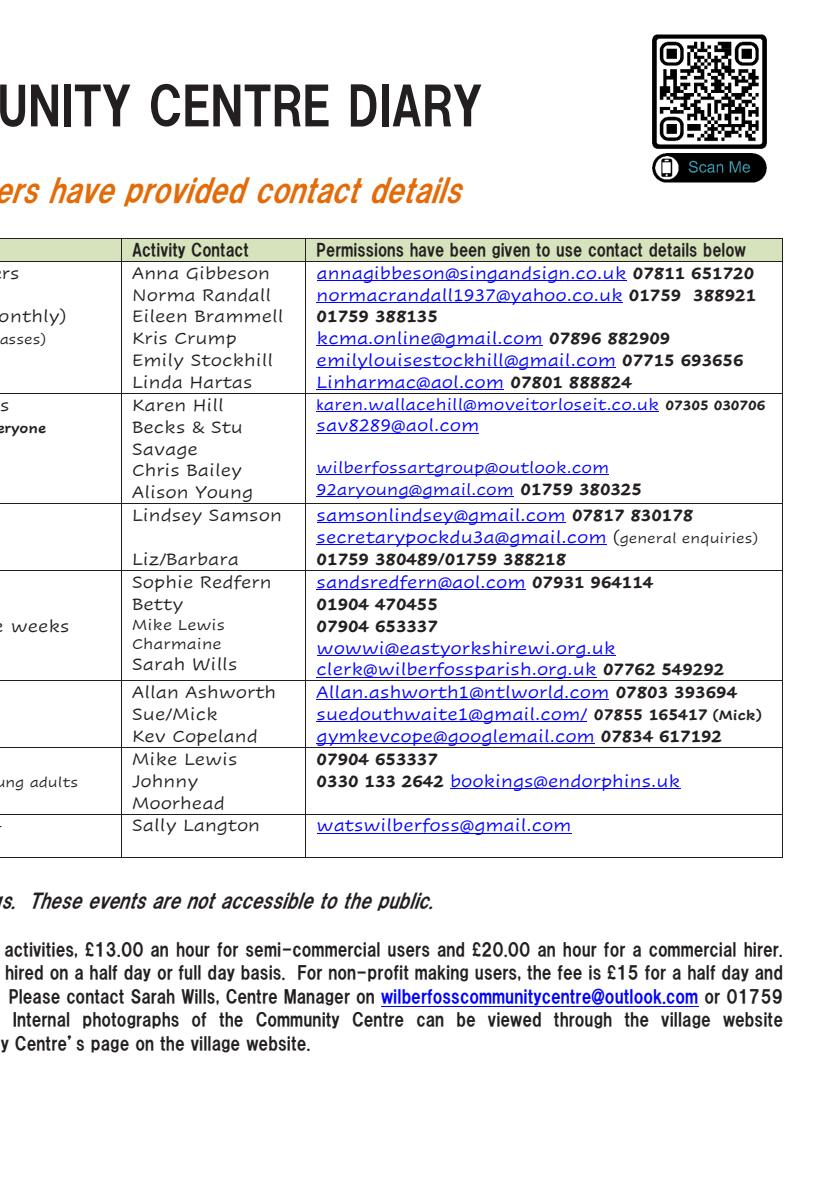
<style>
.page{position:relative;width:840px;height:1191px;background:#fff}
.page>*{position:absolute;margin:0;border:0;box-sizing:border-box;transform-origin:0 0}
.t1{font:52px "HGP Soei Kakugothic UB";color:#231f20}
.t2{font:italic 32px "HGP Soei Kakugothic UB";color:#e36c0a}
.t3{font:italic 20px "HGP Soei Kakugothic UB";color:#231f20}
.t4{font:18px "HGP Soei Kakugothic UB";color:#231f20}
.t5{font:17px/21.8px "Cavolini";color:#00f}
.t6{font:17px/21.8px "Cavolini";color:#231f20}
.t7{font:17px "HGP Soei Kakugothic UB";color:#231f20}
.t8{font:700 17px/21.8px "Cavolini";letter-spacing:-.005em;color:#231f20}
.t9{font:16px/21.6px "Cavolini";color:#00f}
.t10{font:15px/19.4px "Cavolini";color:#231f20}
.t11{font:14px "Cavolini";color:#231f20}
.t12{font:700 14px "Cavolini";color:#231f20}
.s1{font-weight:700;color:#231f20}
.s2{font-family:"Calibri"}
.s3{font-weight:700;font-size:14px;color:#231f20}
.s4{font-weight:700;font-size:17px;color:#231f20}
.s5{color:#231f20}
.s6{font-size:14px;color:#231f20}
.s7{font-weight:700;font-size:16px;color:#231f20}
.s8{font-weight:400;color:#00f}
.s9{color:#00f}
</style>
<div class="page">
<img style="left:652px;top:35px;width:115px;height:147px">
<div style="left:0;top:239px;width:121px;height:22px;background:#d6e3bc"></div>
<div style="left:122px;top:239px;width:183px;height:22px;background:#d6e3bc"></div>
<div style="left:306px;top:239px;width:475px;height:22px;background:#d6e3bc"></div>
<hr style="left:0;top:238px;width:121px;height:1px;background:#231f20">
<hr style="left:122px;top:238px;width:183px;height:1px;background:#231f20">
<hr style="left:306px;top:238px;width:475px;height:1px;background:#231f20">
<hr style="left:316px;top:280px;width:310px;height:1px;background:#00f">
<hr style="left:316px;top:302px;width:306px;height:1px;background:#00f">
<hr style="left:316px;top:345px;width:226px;height:1px;background:#00f">
<hr style="left:316px;top:367px;width:299px;height:1px;background:#00f">
<hr style="left:316px;top:389px;width:188px;height:1px;background:#00f">
<hr style="left:0;top:261px;width:121px;height:1px;background:#231f20">
<svg style="left:121px;top:238px;width:1px;height:24px"></svg>
<hr style="left:122px;top:261px;width:183px;height:1px;background:#231f20">
<svg style="left:305px;top:238px;width:1px;height:24px"></svg>
<hr style="left:306px;top:261px;width:475px;height:1px;background:#231f20">
<svg style="left:781px;top:238px;width:1px;height:24px"></svg>
<hr style="left:121px;top:262px;width:1px;height:131px;background:#231f20">
<hr style="left:305px;top:262px;width:1px;height:131px;background:#231f20">
<hr style="left:781px;top:262px;width:1px;height:131px;background:#231f20">
<hr style="left:316px;top:411px;width:343px;height:1px;background:#00f">
<hr style="left:316px;top:433px;width:163px;height:1px;background:#00f">
<hr style="left:316px;top:474px;width:293px;height:1px;background:#00f">
<hr style="left:316px;top:496px;width:197px;height:1px;background:#00f">
<hr style="left:0;top:393px;width:121px;height:1px;background:#231f20">
<hr style="left:122px;top:393px;width:183px;height:1px;background:#231f20">
<hr style="left:306px;top:393px;width:475px;height:1px;background:#231f20">
<hr style="left:121px;top:394px;width:1px;height:109px;background:#231f20">
<hr style="left:305px;top:394px;width:1px;height:109px;background:#231f20">
<hr style="left:781px;top:394px;width:1px;height:109px;background:#231f20">
<hr style="left:316px;top:522px;width:249px;height:1px;background:#00f">
<hr style="left:316px;top:544px;width:290px;height:1px;background:#00f">
<hr style="left:0;top:503px;width:121px;height:1px;background:#231f20">
<hr style="left:122px;top:503px;width:183px;height:1px;background:#231f20">
<hr style="left:306px;top:503px;width:475px;height:1px;background:#231f20">
<hr style="left:121px;top:504px;width:1px;height:66px;background:#231f20">
<hr style="left:305px;top:504px;width:1px;height:66px;background:#231f20">
<hr style="left:781px;top:504px;width:1px;height:66px;background:#231f20">
<hr style="left:316px;top:589px;width:209px;height:1px;background:#00f">
<hr style="left:316px;top:655px;width:299px;height:1px;background:#00f">
<hr style="left:316px;top:676px;width:280px;height:1px;background:#00f">
<hr style="left:0;top:570px;width:121px;height:1px;background:#231f20">
<hr style="left:122px;top:570px;width:183px;height:1px;background:#231f20">
<hr style="left:306px;top:570px;width:475px;height:1px;background:#231f20">
<hr style="left:121px;top:571px;width:1px;height:109px;background:#231f20">
<hr style="left:305px;top:571px;width:1px;height:109px;background:#231f20">
<hr style="left:781px;top:571px;width:1px;height:109px;background:#231f20">
<hr style="left:316px;top:699px;width:293px;height:1px;background:#00f">
<hr style="left:316px;top:721px;width:271px;height:1px;background:#00f">
<hr style="left:316px;top:743px;width:278px;height:1px;background:#00f">
<hr style="left:0;top:680px;width:121px;height:1px;background:#231f20">
<hr style="left:122px;top:680px;width:183px;height:1px;background:#231f20">
<hr style="left:306px;top:680px;width:475px;height:1px;background:#231f20">
<hr style="left:121px;top:681px;width:1px;height:66px;background:#231f20">
<hr style="left:305px;top:681px;width:1px;height:66px;background:#231f20">
<hr style="left:781px;top:681px;width:1px;height:66px;background:#231f20">
<hr style="left:449px;top:788px;width:230px;height:1px;background:#00f">
<hr style="left:0;top:747px;width:121px;height:1px;background:#231f20">
<hr style="left:122px;top:747px;width:183px;height:1px;background:#231f20">
<hr style="left:306px;top:747px;width:475px;height:1px;background:#231f20">
<hr style="left:121px;top:748px;width:1px;height:65px;background:#231f20">
<hr style="left:305px;top:748px;width:1px;height:65px;background:#231f20">
<hr style="left:781px;top:748px;width:1px;height:65px;background:#231f20">
<hr style="left:316px;top:832px;width:255px;height:1px;background:#00f">
<hr style="left:0;top:813px;width:121px;height:1px;background:#231f20">
<hr style="left:122px;top:813px;width:183px;height:1px;background:#231f20">
<hr style="left:306px;top:813px;width:475px;height:1px;background:#231f20">
<hr style="left:0;top:857px;width:121px;height:1px;background:#231f20">
<hr style="left:121px;top:814px;width:1px;height:43px;background:#231f20">
<hr style="left:122px;top:857px;width:183px;height:1px;background:#231f20">
<hr style="left:305px;top:814px;width:1px;height:43px;background:#231f20">
<hr style="left:306px;top:857px;width:475px;height:1px;background:#231f20">
<hr style="left:781px;top:814px;width:1px;height:43px;background:#231f20">
<hr style="left:381px;top:1005px;width:317px;height:1px;background:#00f">
<p class="t1" style="left:-3px;top:80px;width:486px">UNITY CENTRE DIARY</p>
<p class="t2" style="left:-7px;top:175px;width:479px">ers haveprovidedcontactdetails</p>
<p class="t7" style="left:132px;top:241px;width:118px">Activity Contact</p>
<p class="t7" style="left:316px;top:241px;width:431px">Permissions have been given to use contact details below</p>
<p class="t6" style="left:2px;top:262px;width:19px">rs</p>
<p class="t6" style="left:-1px;top:305px;width:69px">onthly)</p>
<p class="t11" style="left:-1px;top:330px;width:48px">asses)</p>
<p class="t6" style="left:132px;top:262px;width:153px">Anna Gibbeson<br>Norma Randall<br>Eileen Brammell<br>Kris Crump<br>Emily Stockhill<br>Linda Hartas</p>
<p class="t5" style="left:316px;top:262px;width:441px">annagibbeson@singandsign.co.uk <span class="s1">07811 651720 </span>normacrandall1937@yahoo.co.uk <span class="s1">01759 388921<br>01759 388135<br></span>kcma.online@gmail.com <span class="s1">07896 882909 </span>emilylouisestockhill@gmail.com <span class="s1">07715 693656<br></span>Linharmac@aol.com <span class="s1">07801 888824</span></p>
<p class="t6" style="left:0;top:394px;width:11px">s</p>
<p class="t12" style="left:-4px;top:419px;width:51px">eryone</p>
<p class="t6" style="left:11px;top:614px;width:61px">weeks</p>
<p class="t11" style="left:-4px;top:773px;width:84px">ung adults</p>
<p class="t6" style="left:132px;top:394px;width:122px">Karen Hill<br>Becks &amp; Stu<br>Savage<br>Chris Bailey<br>Alison Young</p>
<p class="t9" style="left:316px;top:393px;width:450px"><span class="s2">k</span>aren.wallacehill@moveitorloseit.co.uk <span class="s3">07305 030706</span></p>
<p class="t5" style="left:316px;top:414px;width:164px">sav8289@aol.com</p>
<p class="t9" style="left:316px;top:456px;width:327px">wilberfossartgroup@outlook.com<br>92aryoung@gmail.com <span class="s4">01759 380325</span></p>
<p class="t6" style="left:132px;top:504px;width:151px">Lindsey Samson</p>
<p class="t6" style="left:132px;top:548px;width:108px">Liz/Barbara</p>
<p class="t6" style="left:132px;top:571px;width:141px">Sophie Redfern<br>Betty</p>
<p class="t10" style="left:132px;top:614px;width:95px">Mike Lewis<br>Charmaine</p>
<p class="t6" style="left:132px;top:653px;width:107px">Sarah Wills</p>
<p class="t5" style="left:316px;top:504px;width:443px">samsonlindsey@gmail.com <span class="s1">07817 830178 </span>secretarypockdu3a@gmail.com <span class="s5">(</span><span class="s6">general enquiries)<br></span><span class="s1">01759 380489/01759 388218</span></p>
<p class="t5" style="left:316px;top:571px;width:409px">sandsredfern@aol.com <span class="s1">07931 964114<br>01904 470455<br>07904 653337 </span>wowwi@eastyorkshirewi.org.uk clerk@wilberfossparish.org.uk <span class="s1">07762 549292</span></p>
<p class="t6" style="left:132px;top:681px;width:146px">Allan Ashworth<br>Sue/Mick<br>Kev Copeland</p>
<p class="t5" style="left:316px;top:681px;width:446px">Allan.ashworth1@ntlworld.com <span class="s1">07803 393694 </span>suedouthwaite1@gmail.com/ <span class="s7">07855 165417</span> <span class="s3">(Mick) </span>gymkevcope@googlemail.com <span class="s1">07834 617192</span></p>
<p class="t6" style="left:132px;top:747px;width:107px">Mike Lewis<br>Johnny<br>Moorhead</p>
<p class="t8" style="left:316px;top:748px;width:365px">07904 653337<br>0330 133 2642 <span class="s8">bookings@endorphins.uk</span></p>
<p class="t6" style="left:132px;top:814px;width:129px">Sally Langton</p>
<p class="t5" style="left:316px;top:814px;width:256px">watswilberfoss@gmail.com</p>
<p class="t3" style="left:1px;top:891px;width:440px">s. Theseevents are notaccessibletothepublic.</p>
<p class="t4" style="left:5px;top:940px;width:779px">activities, £13.00 an hour for semi-commercial users and £20.00 an hour for a commercial hirer.</p>
<p class="t4" style="left:5px;top:964px;width:779px">hired on a half day or full day basis. For non-profit making users, the fee is £15 for a half day and</p>
<p class="t4" style="left:9px;top:987px;width:775px">Please contact Sarah Wills, Centre Manager on <span class="s9">wilberfosscommunitycentre@outlook.com</span> or 01759</p>
<p class="t4" style="left:13px;top:1010px;width:771px">Internal photographs of the Community Centre can be viewed through the village website</p>
<p class="t4" style="left:1px;top:1034px;width:311px">y Centre’s page on the village website.</p>
</div>
